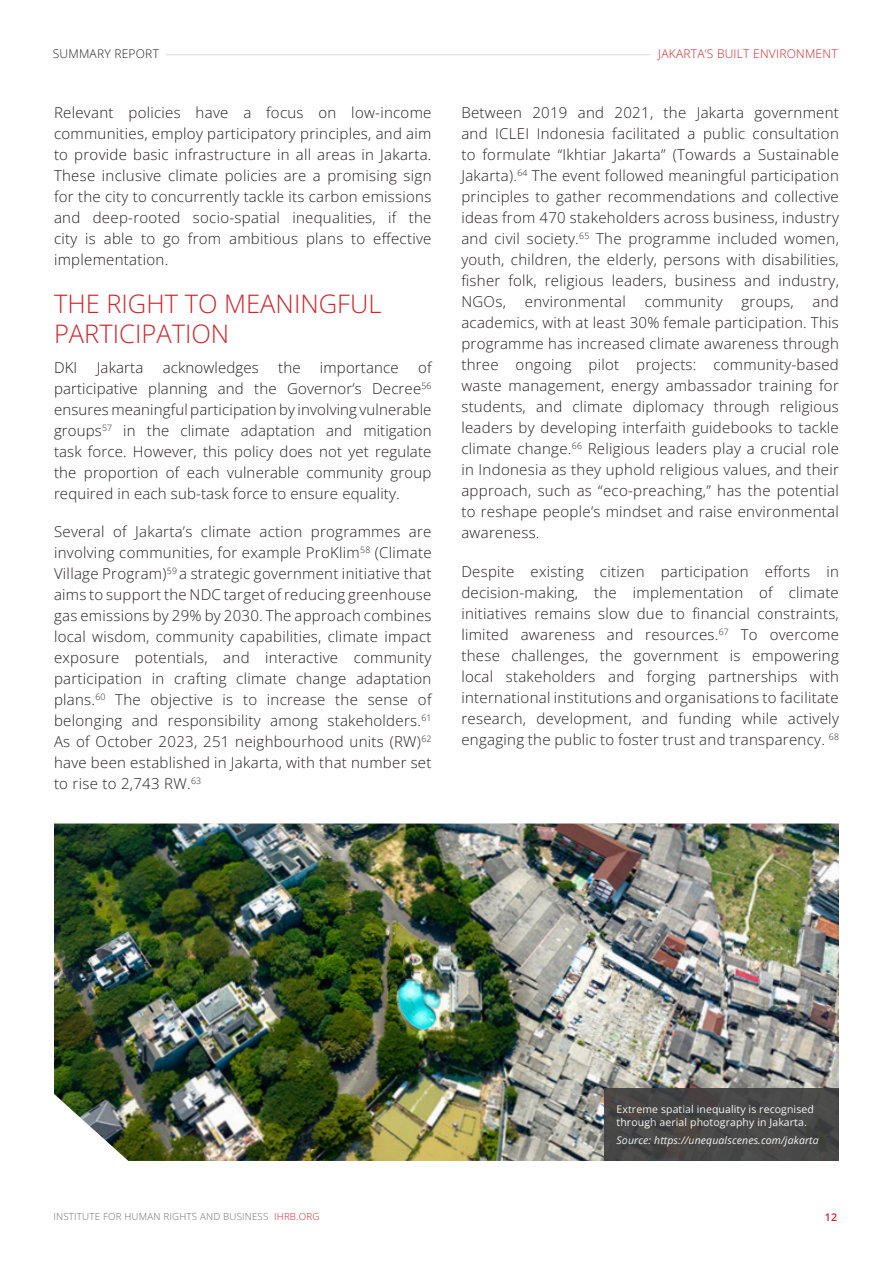
<style>
.page{position:relative;width:893px;height:1263px;background:#fff}
.page>*{position:absolute;margin:0;border:0;box-sizing:border-box;transform-origin:0 0}
.Subheading{font:300 25.5px/30.6px "Open Sans";color:#d1232a}
.Body_copy{font:300 15px/21px "Open Sans";letter-spacing:.02em;color:#231f20;text-align:justify}
.t1{font:300 12px "Open Sans";letter-spacing:.02em;color:#d1232a}
.t2{font:300 12px "Open Sans";letter-spacing:.02em;color:#231f20}
.t3{font:10.5px/13.5px "Open Sans";letter-spacing:.01em;color:#fff}
.t4{font:italic 10.5px "Open Sans";letter-spacing:.01em;color:#fff}
.t5{font:600 10.5px "Open Sans";color:#d1232a}
.t6{font:300 9.75px "Open Sans";letter-spacing:.02em;color:#6c6d70}
.s1{color:#d1232a}
</style>
<div class="page">
<hr style="left:166px;top:54px;width:485px;height:1px;background:#dcdddf">
<img style="left:54px;top:823px;width:785px;height:338px">
<div style="left:604px;top:1089px;width:235px;height:72px;background:linear-gradient(to right,#474545,#484848)"></div>
<p class="t2" style="left:53px;top:45px;width:108px">SUMMARY REPORT</p>
<p class="t1" style="left:658px;top:46px;width:181px">JAKARTA’S BUILT ENVIRONMENT</p>
<p class="Body_copy" style="left:54px;top:102px;width:379px">Relevant policies have a focus on low-income communities, employ participatory principles, and aim to provide basic infrastructure in all areas in Jakarta.<br>These inclusive climate policies are a promising sign for the city to concurrently tackle its carbon emissions and deep-rooted socio-spatial inequalities, if the city is able to go from ambitious plans to effective implementation.</p>
<p class="Subheading" style="left:54px;top:287px;width:329px">THE RIGHT TO MEANINGFUL<br>PARTICIPATION</p>
<p class="Body_copy" style="left:54px;top:356px;width:25px">DKI</p>
<p class="Body_copy" style="left:97px;top:356px;width:48px">Jakarta</p>
<p class="Body_copy" style="left:163px;top:356px;width:98px">acknowledges</p>
<p class="Body_copy" style="left:278px;top:356px;width:24px">the</p>
<p class="Body_copy" style="left:320px;top:356px;width:80px">importance</p>
<p class="Body_copy" style="left:54px;top:356px;width:379px;text-indent:364px">of participative planning and the Governor’s Decree<sup>56 </sup>ensures meaningful participation by involving vulnerable groups<sup>57</sup> in the climate adaptation and mitigation task force. However, this policy does not yet regulate the proportion of each vulnerable community group required in each sub-task force to ensure equality.</p>
<p class="Body_copy" style="left:54px;top:520px;width:379px">Several of Jakarta’s climate action programmes are involving communities, for example ProKlim<sup>58</sup> (Climate Village Program)<sup>59</sup> a strategic government initiative that aims to support the NDC target of reducing greenhouse gas emissions by 29% by 2030. The approach combines local wisdom, community capabilities, climate impact exposure potentials, and interactive community participation in crafting climate change adaptation plans.<sup>60</sup> The objective is to increase the sense of belonging and responsibility among stakeholders.<sup>61<br></sup>As of October 2023, 251 neighbourhood units (RW)<sup>62 </sup>have been established in Jakarta, with that number set to rise to 2,743 RW.<sup>63</sup></p>
<p class="Body_copy" style="left:461px;top:102px;width:379px">Between 2019 and 2021, the Jakarta government and ICLEI Indonesia facilitated a public consultation to formulate “Ikhtiar Jakarta” (Towards a Sustainable Jakarta).<sup>64</sup> The event followed meaningful participation principles to gather recommendations and collective ideas from 470 stakeholders across business, industry and civil society.<sup>65</sup> The programme included women, youth, children, the elderly, persons with disabilities, fisher folk, religious leaders, business and industry, NGOs,</p>
<p class="Body_copy" style="left:461px;top:291px;width:379px;text-indent:351px">and academics, with at least 30% female participation. This programme has increased climate awareness through three ongoing pilot projects: community-based waste management, energy ambassador training for students, and climate diplomacy through religious leaders by developing interfaith guidebooks to tackle climate change.<sup>66</sup> Religious leaders play a crucial role in Indonesia as they uphold religious values, and their approach, such as “eco-preaching,” has the potential to reshape people’s mindset and raise environmental awareness.</p>
<p class="Body_copy" style="left:461px;top:561px;width:379px">Despite existing citizen participation efforts in decision-making, the implementation of climate initiatives remains slow due to financial constraints, limited awareness and resources.<sup>67</sup> To overcome these challenges, the government is empowering local stakeholders and forging partnerships with international institutions and organisations to facilitate research, development, and funding while actively engaging the public to foster trust and transparency. <sup>68</sup></p>
<p class="Body_copy" style="left:525px;top:291px;width:103px">environmental</p>
<p class="Body_copy" style="left:645px;top:291px;width:79px">community</p>
<p class="Body_copy" style="left:741px;top:291px;width:54px">groups,</p>
<p class="t3" style="left:617px;top:1102px;width:199px">Extreme spatial inequality is recognised through aerial photography in Jakarta.</p>
<p class="t4" style="left:617px;top:1133px;width:204px">Source: https://unequalscenes.com/jakarta</p>
<p class="t6" style="left:54px;top:1210px;width:267px">INSTITUTE FOR HUMAN RIGHTS AND BUSINESS <span class="s1">IHRB.ORG</span></p>
<p class="t5" style="left:825px;top:1210px;width:14px">12</p>
</div>
